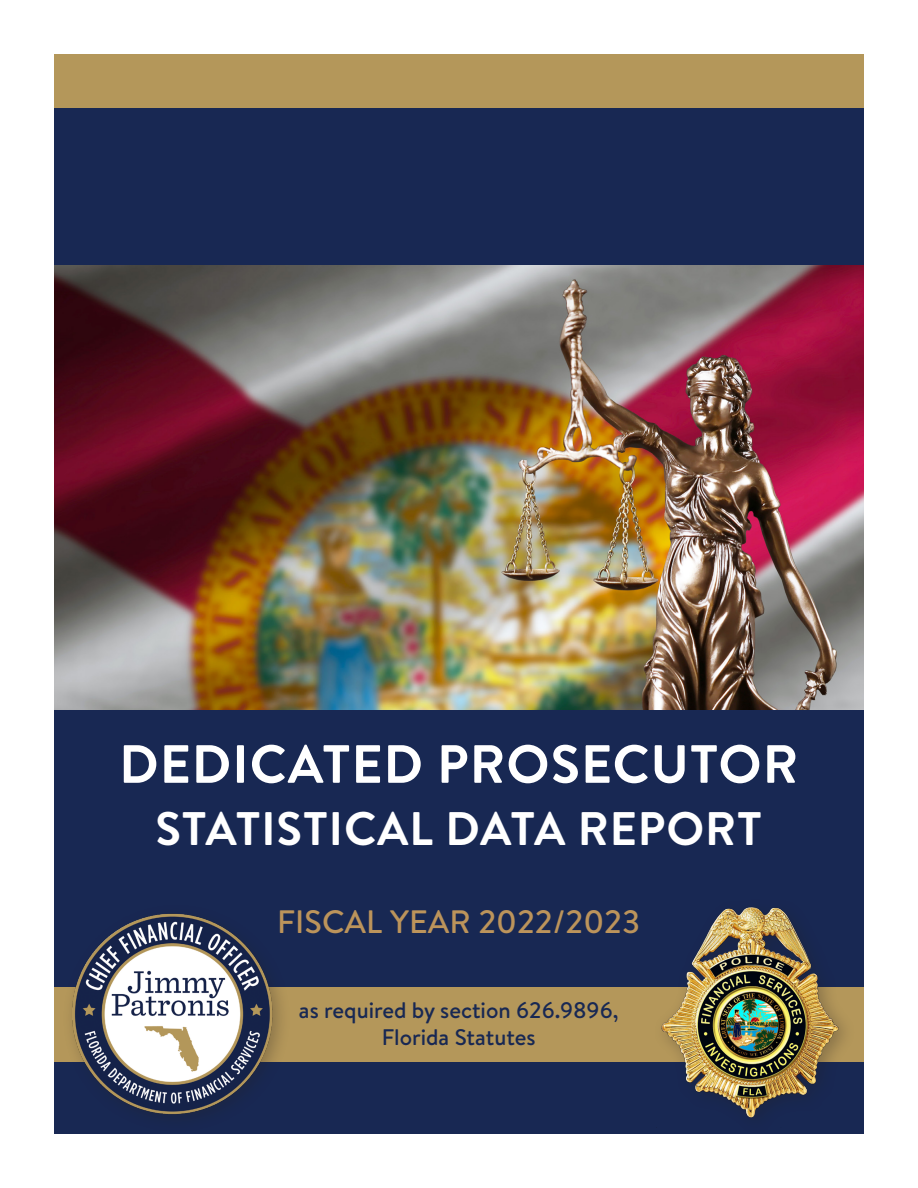
<style>
.page{position:relative;width:918px;height:1188px;background:#fff}
.page>*{position:absolute;margin:0;border:0;box-sizing:border-box;transform-origin:0 0}
.t1{font:700 53.7px "Brandon Text";letter-spacing:.02em;color:#fff}
.t2{font:700 46.95px "Brandon Text";letter-spacing:.02em;color:#fff}
.t3{font:500 32.4px "Brandon Text";color:#bc945b}
.t4{font:500 22.5px/27px "Brandon Text";color:#182853;text-align:center}
</style>
<div class="page">
<div style="left:54px;top:54px;width:810px;height:1080px;background:#182853"></div>
<div style="left:54px;top:987px;width:810px;height:74px;background:#b4975a"></div>
<div style="left:62px;top:904px;width:230px;height:229px;background:#231f20;opacity:.3"></div>
<img style="left:68px;top:911px;width:207px;height:209px">
<div style="left:652px;top:897px;width:205px;height:239px;background:#231f20;opacity:.3"></div>
<img style="left:656px;top:897px;width:187px;height:231px">
<img style="left:54px;top:265px;width:810px;height:445px">
<div style="left:54px;top:54px;width:810px;height:54px;background:#b4975a"></div>
<p class="t1" style="left:119px;top:727px;width:680px">DEDICATED PROSECUTOR</p>
<p class="t2" style="left:155px;top:796px;width:608px">STATISTICAL DATA REPORT</p>
<p class="t3" style="left:277px;top:900px;width:364px">FISCAL YEAR 2022/2023</p>
<p class="t4" style="left:299px;top:997px;width:321px">as required by section 626.9896,<br>Florida Statutes</p>
</div>
